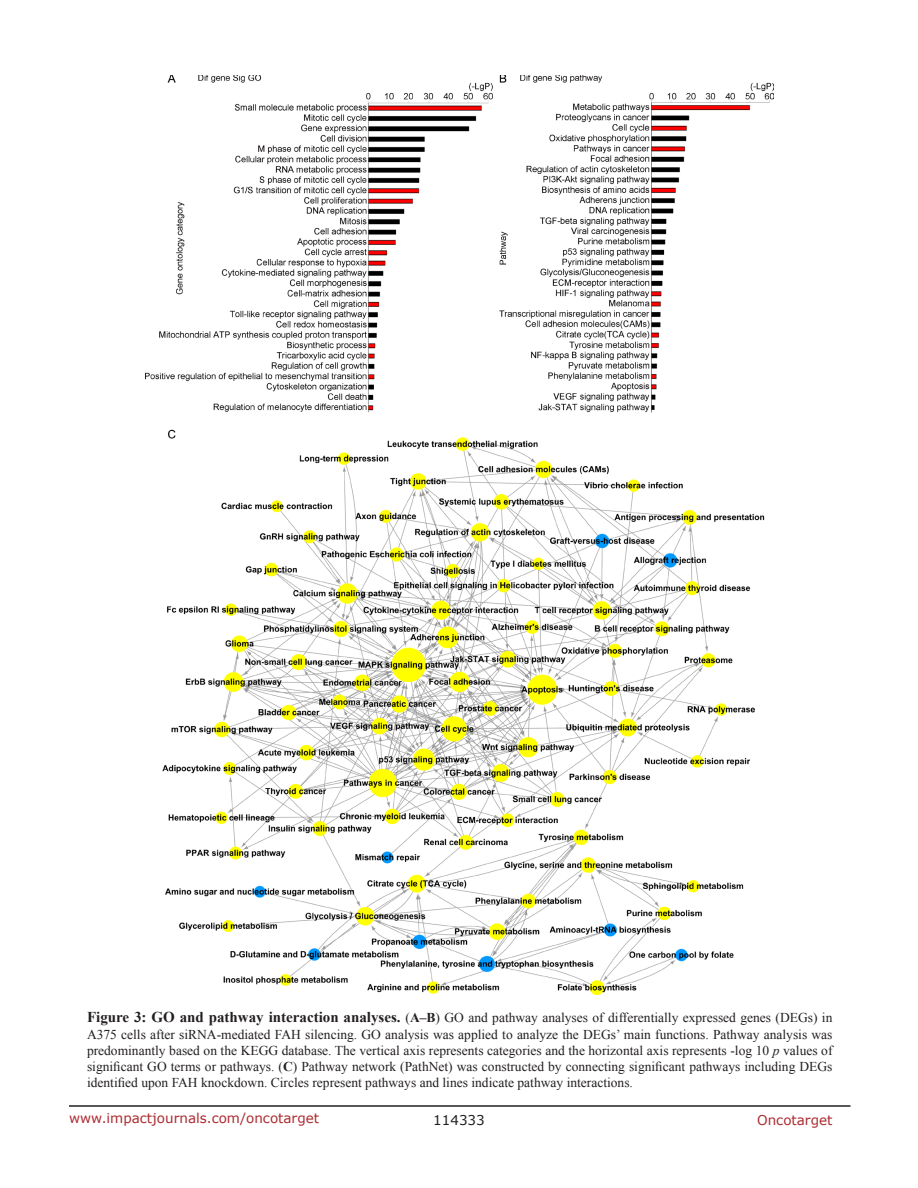
<style>
.page{position:relative;width:918px;height:1188px;background:#fff}
.page>*{position:absolute;margin:0;border:0;box-sizing:border-box;transform-origin:0 0}
.FigureText{font:13.5px/16.2px "Times New Roman";color:#231f20;text-align:justify}
.t1{font:13.5px "Verdana";color:#ac2b31}
.t2{font:13.5px "Verdana";color:#231f20}
.s1{font-weight:700;font-size:15px}
.s2{font-weight:700}
.s3{font-style:italic}
</style>
<div class="page">
<hr style="left:69px;top:1105px;width:781px;height:2px;background:#231f20">
<img style="left:146px;top:75px;width:628px;height:919px">
<p class="FigureText" style="left:87px;top:1010px;width:747px"><span class="s1">Figure 3: GO and pathway interaction analyses.</span> (<span class="s2">A–B</span>) GO and pathway analyses of differentially expressed genes (DEGs) in A375 cells after siRNA-mediated FAH silencing. GO analysis was applied to analyze the DEGs’ main functions. Pathway analysis was predominantly based on the KEGG database. The vertical axis represents categories and the horizontal axis represents -log 10 <span class="s3">p</span> values of significant GO terms or pathways. (<span class="s2">C</span>) Pathway network (PathNet) was constructed by connecting significant pathways including DEGs identified upon FAH knockdown. Circles represent pathways and lines indicate pathway interactions.</p>
<p class="t1" style="left:69px;top:1109px;width:252px">www.impactjournals.com/oncotarget</p>
<p class="t2" style="left:433px;top:1111px;width:53px">114333</p>
<p class="t1" style="left:757px;top:1111px;width:77px">Oncotarget</p>
</div>
